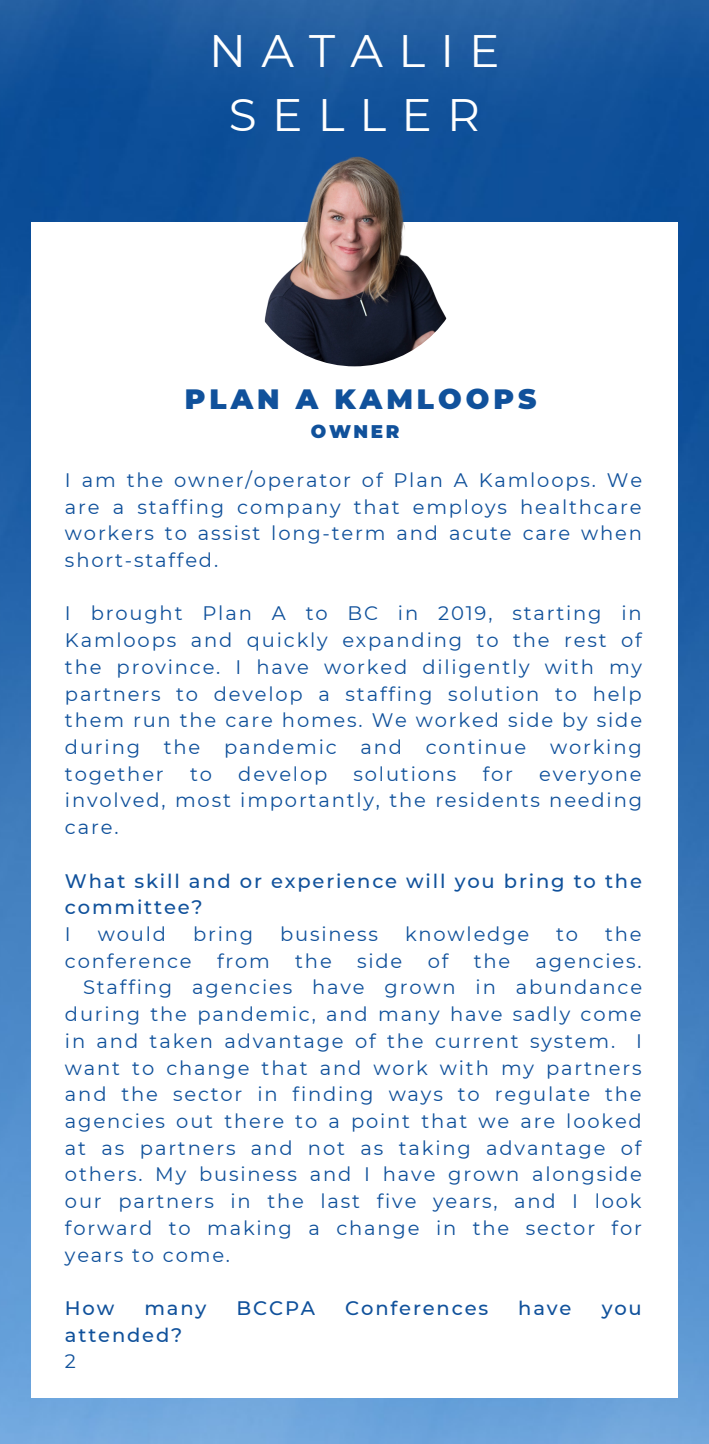
<style>
.page{position:relative;width:709px;height:1444px;background:#fff}
.page>*{position:absolute;margin:0;border:0;box-sizing:border-box;transform-origin:0 0}
.t1{font:45.41px "Montserrat";letter-spacing:.335em;color:#fff}
.t2{font:900 27.91px "Montserrat";letter-spacing:.14em;color:#10519b}
.t3{font:19.51px/26.7px "Montserrat";letter-spacing:.095em;color:#10519b;text-align:justify}
.t4{font:500 19.51px/26.7px "Montserrat";letter-spacing:.095em;color:#10519b}
.t5{font:900 18.29px "Montserrat";letter-spacing:.14em;color:#10519b}
</style>
<div class="page">
<img style="left:0;top:0;width:709px;height:1444px">
<div style="left:31px;top:222px;width:646px;height:1175px;background:#fff"></div>
<img style="left:242px;top:142px;width:225px;height:224px;border-radius:50%">
<p class="t1" style="left:209px;top:23px;width:292px">NATALIE</p>
<p class="t1" style="left:229px;top:87px;width:253px">SELLER</p>
<p class="t2" style="left:185px;top:382px;width:353px">PLAN A KAMLOOPS</p>
<p class="t5" style="left:311px;top:420px;width:90px">OWNER</p>
<p class="t3" style="left:65px;top:466px;width:578px">I am the owner/operator of Plan A Kamloops. We are a staffing company that employs healthcare workers to assist long-term and acute care when short-staffed.</p>
<p class="t3" style="left:65px;top:600px;width:578px">I brought Plan A to BC in 2019, starting in Kamloops and quickly expanding to the rest of the province. I have worked diligently with my partners to develop a staffing solution to help them run the care homes. We worked side by side during the pandemic and continue working together</p>
<p class="t3" style="left:190px;top:760px;width:23px">to</p>
<p class="t3" style="left:238px;top:760px;width:90px">develop</p>
<p class="t3" style="left:353px;top:760px;width:104px">solutions</p>
<p class="t3" style="left:483px;top:760px;width:32px">for</p>
<p class="t3" style="left:65px;top:760px;width:578px;text-indent:474px">everyone involved, most importantly, the residents needing care.</p>
<p class="t4" style="left:65px;top:867px;width:578px">What skill and or experience will you bring to the committee?</p>
<p class="t3" style="left:65px;top:920px;width:7px">I</p>
<p class="t3" style="left:98px;top:920px;width:70px">would</p>
<p class="t3" style="left:193px;top:920px;width:62px">bring</p>
<p class="t3" style="left:280px;top:920px;width:99px">business</p>
<p class="t3" style="left:405px;top:920px;width:126px">knowledge</p>
<p class="t3" style="left:556px;top:920px;width:23px">to</p>
<p class="t3" style="left:605px;top:920px;width:38px">the</p>
<p class="t3" style="left:65px;top:947px;width:128px">conference</p>
<p class="t3" style="left:217px;top:947px;width:54px">from</p>
<p class="t3" style="left:295px;top:947px;width:38px">the</p>
<p class="t3" style="left:357px;top:947px;width:47px">side</p>
<p class="t3" style="left:428px;top:947px;width:22px">of</p>
<p class="t3" style="left:474px;top:947px;width:38px">the</p>
<p class="t3" style="left:535px;top:947px;width:108px">agencies.</p>
<p class="t3" style="left:83px;top:974px;width:560px">Staffing agencies have grown in abundance</p>
<p class="t3" style="left:65px;top:1001px;width:578px">during the pandemic, and many have sadly come</p>
<p class="t3" style="left:65px;top:1027px;width:578px">in and taken advantage of the current system. I</p>
<p class="t3" style="left:65px;top:1054px;width:578px">want to change that and work with my partners</p>
<p class="t3" style="left:65px;top:1081px;width:578px">and the sector in finding ways to regulate the</p>
<p class="t3" style="left:65px;top:1107px;width:578px">agencies out there to a point that we are looked</p>
<p class="t3" style="left:65px;top:1134px;width:578px">at as partners and not as taking advantage of</p>
<p class="t3" style="left:65px;top:1161px;width:578px">others. My business and I have grown alongside</p>
<p class="t3" style="left:65px;top:1188px;width:578px">our partners in the last five years, and I look</p>
<p class="t3" style="left:65px;top:1214px;width:578px">forward to making a change in the sector for</p>
<p class="t3" style="left:65px;top:1241px;width:167px">years to come.</p>
<p class="t4" style="left:65px;top:1294px;width:51px">How</p>
<p class="t4" style="left:144px;top:1294px;width:63px">many</p>
<p class="t4" style="left:236px;top:1294px;width:80px">BCCPA</p>
<p class="t4" style="left:345px;top:1294px;width:144px">Conferences</p>
<p class="t4" style="left:518px;top:1294px;width:55px">have</p>
<p class="t4" style="left:601px;top:1294px;width:42px">you</p>
<p class="t4" style="left:65px;top:1321px;width:119px">attended?</p>
<p class="t3" style="left:65px;top:1348px;width:13px">2</p>
</div>
